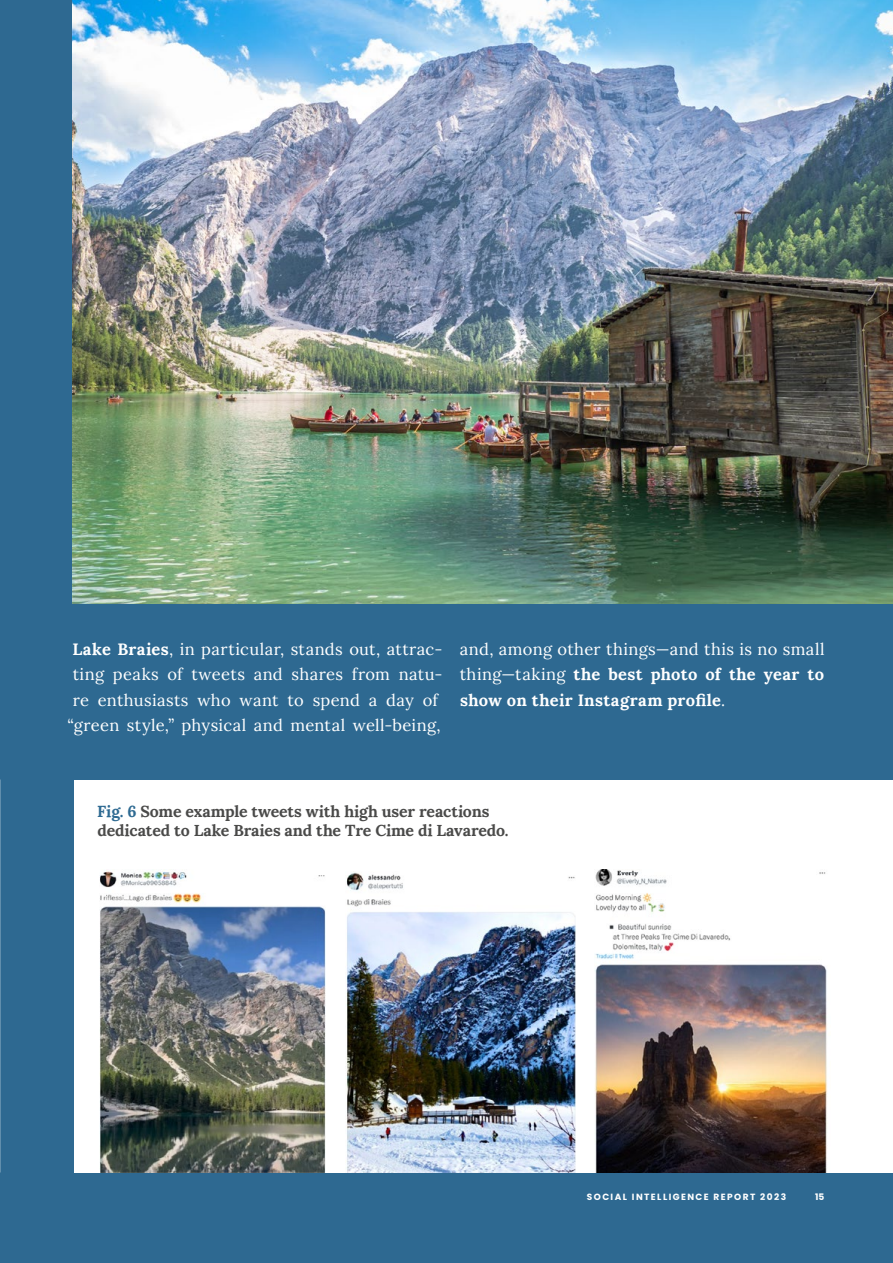
<style>
.page{position:relative;width:893px;height:1263px;background:#2e6991}
.page>*{position:absolute;margin:0;border:0;box-sizing:border-box;transform-origin:0 0}
.t1{font:16.5px/25.5px "Lora";letter-spacing:.02em;color:#fff;text-align:center}
.t2{font:700 15.9px/19px "Lora";letter-spacing:-.005em;color:#4a4a49}
.t3{font:700 9px "Poppins";letter-spacing:.16em;color:#fff}
.s1{font-weight:700}
.s2{color:#2e6a92}
</style>
<div class="page">
<div style="left:74px;top:780px;width:819px;height:392px;background:#fff"></div>
<img style="left:99px;top:870px;width:227px;height:302px">
<img style="left:346px;top:871px;width:229px;height:301px">
<img style="left:595px;top:869px;width:232px;height:303px">
<img style="left:72px;top:0;width:821px;height:604px">
<p class="t1" style="left:68px;top:635px;width:376px"><span class="s1">Lake Braies</span>, in particular, stands out, attrac&shy;ting peaks of tweets and shares from natu&shy;re enthusiasts who want to spend a day of “green style,” physical and mental well-being,</p>
<p class="t1" style="left:460px;top:635px;width:366px;text-align:justify">and, among other things—and this is no small thing—taking <span class="s1">the best photo of the year to show on their Instagram profile</span>.</p>
<p class="t2" style="left:97px;top:800px;width:413px"><span class="s2">Fig. 6</span> Some example tweets with high user reactions dedicated to Lake Braies and the Tre Cime di Lavaredo.</p>
<p class="t3" style="left:587px;top:1192px;width:201px">SOCIAL INTELLIGENCE REPORT 2023</p>
<p class="t3" style="left:815px;top:1192px;width:11px">15</p>
</div>
